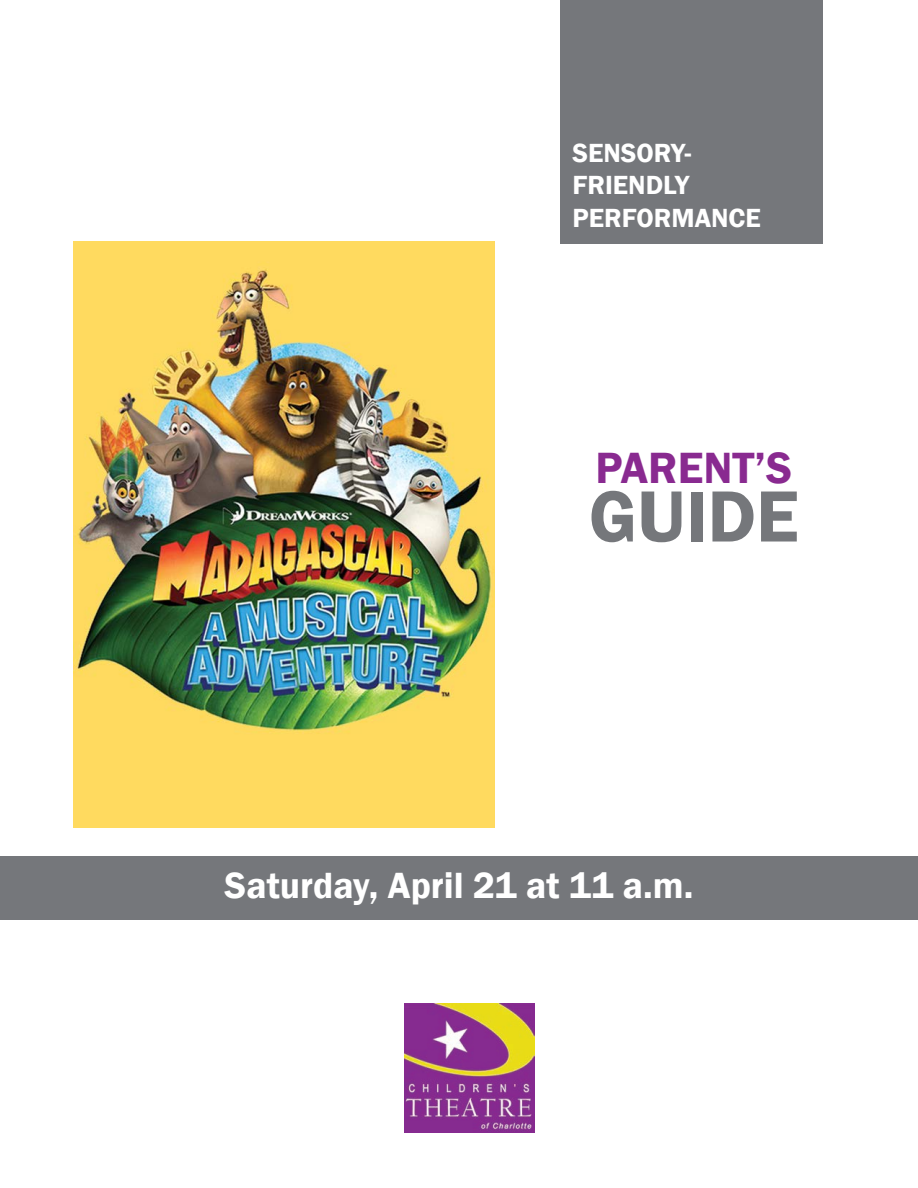
<style>
.page{position:relative;width:918px;height:1188px;background:#fff}
.page>*{position:absolute;margin:0;border:0;box-sizing:border-box;transform-origin:0 0}
.t1{font:600 75px "Franklin Gothic";color:#75777b}
.t2{font:600 45px "Franklin Gothic";color:#892a90}
.t3{font:600 37.5px "Franklin Gothic";color:#fff}
.t4{font:600 27px "Franklin Gothic";color:#fff}
</style>
<div class="page">
<div style="left:560px;top:1px;width:263px;height:243px;background:#75777b"></div>
<div style="left:1px;top:856px;width:917px;height:64px;background:#75777b"></div>
<img style="left:404px;top:1004px;width:131px;height:128px">
<img style="left:73px;top:242px;width:421px;height:585px">
<p class="t4" style="left:572px;top:136px;width:121px">SENSORY-</p>
<p class="t4" style="left:572px;top:168px;width:118px">FRIENDLY</p>
<p class="t4" style="left:572px;top:201px;width:190px">PERFORMANCE</p>
<p class="t2" style="left:595px;top:440px;width:198px">PARENT’S</p>
<p class="t1" style="left:589px;top:470px;width:211px">GUIDE</p>
<p class="t3" style="left:225px;top:862px;width:470px">Saturday, April 21 at 11 a.m.</p>
</div>
